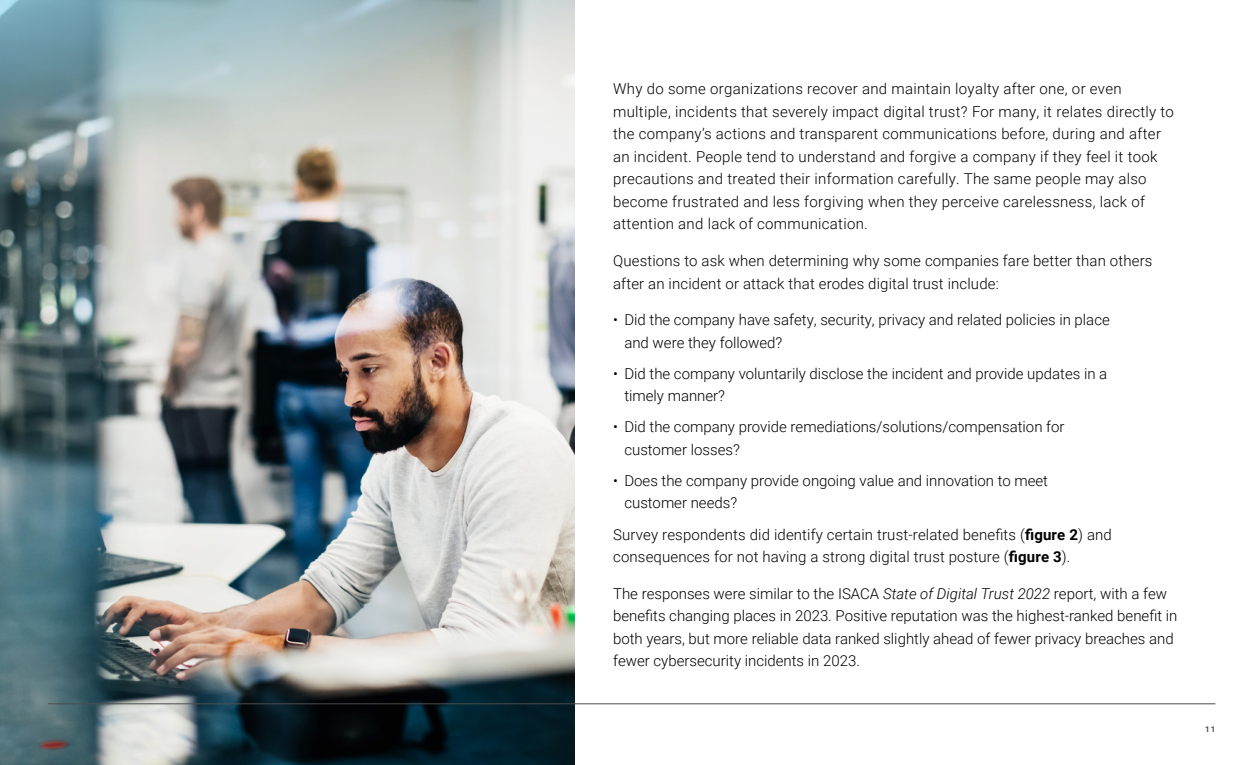
<style>
.page{position:relative;width:1260px;height:765px;background:#fff}
.page>*{position:absolute;margin:0;border:0;box-sizing:border-box;transform-origin:0 0}
.Body_Copy_12_16{font:300 15px/22.5px "Roboto";letter-spacing:.01em;color:#000}
.Bullet_List{font:300 15px/22.5px "Roboto";color:#000}
.t1{font:700 8px "Roboto";color:#4d4d4f}
.s1{font-weight:700}
.s2{font-style:italic}
</style>
<div class="page">
<img style="left:1px;top:321px;width:573px;height:444px">
<img style="left:0;top:0;width:574px;height:321px">
<hr style="left:48px;top:704px;width:1167px;height:1px;background:#4d4d4f">
<p class="Body_Copy_12_16" style="left:613px;top:77px;width:562px">Why do some organizations recover and maintain loyalty after one, or even multiple, incidents that severely impact digital trust? For many, it relates directly to the company’s actions and transparent communications before, during and after an incident. People tend to understand and forgive a company if they feel it took precautions and treated their information carefully. The same people may also become frustrated and less forgiving when they perceive carelessness, lack of attention and lack of communication.</p>
<p class="Body_Copy_12_16" style="left:613px;top:249px;width:541px">Questions to ask when determining why some companies fare better than others after an incident or attack that erodes digital trust include:</p>
<p class="Bullet_List" style="left:624px;top:308px;width:487px;text-indent:-11px">• Did the company have safety, security, privacy and related policies in place and were they followed?</p>
<p class="Bullet_List" style="left:624px;top:362px;width:484px;text-indent:-11px">• Did the company voluntarily disclose the incident and provide updates in a timely manner?</p>
<p class="Bullet_List" style="left:624px;top:415px;width:442px;text-indent:-11px">• Did the company provide remediations/solutions/compensation for customer losses?</p>
<p class="Bullet_List" style="left:624px;top:469px;width:425px;text-indent:-11px">• Does the company provide ongoing value and innovation to meet customer needs?</p>
<p class="Body_Copy_12_16" style="left:613px;top:522px;width:500px">Survey respondents did identify certain trust-related benefits (<span class="s1">figure 2</span>) and consequences for not having a strong digital trust posture (<span class="s1">figure 3</span>).</p>
<p class="Body_Copy_12_16" style="left:613px;top:582px;width:566px">The responses were similar to the ISACA <span class="s2">State of Digital Trust 2022</span> report, with a few benefits changing places in 2023. Positive reputation was the highest-ranked benefit in both years, but more reliable data ranked slightly ahead of fewer privacy breaches and fewer cybersecurity incidents in 2023.</p>
<p class="t1" style="left:1205px;top:723px;width:12px">11</p>
</div>
